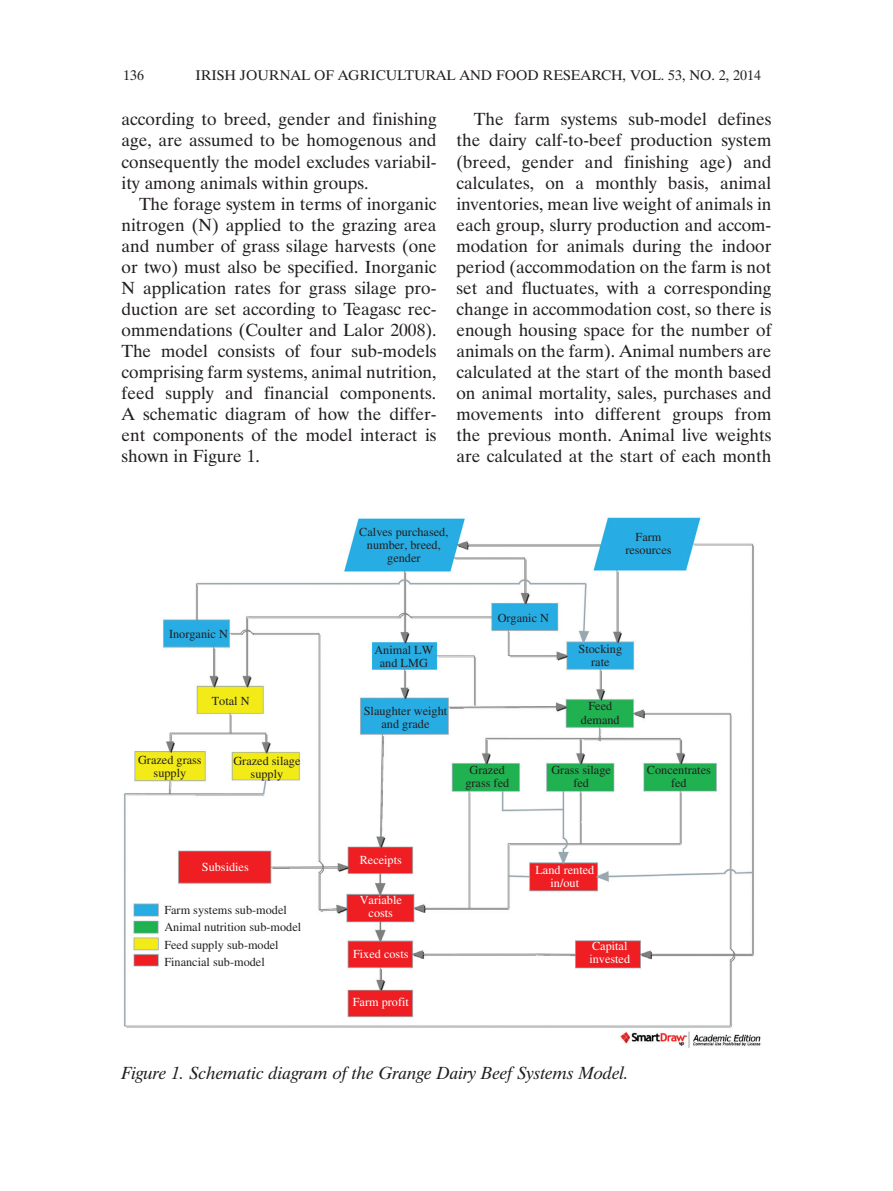
<style>
.page{position:relative;width:893px;height:1191px;background:#fff}
.page>*{position:absolute;margin:0;border:0;box-sizing:border-box;transform-origin:0 0}
.t1{font:17.5px/21px "Dutch 801 BT";color:#231f20;text-align:justify}
.t2{font:italic 17.5px "Dutch 801 BT";color:#231f20}
.t3{font:14px "Dutch 801 BT";color:#231f20}
.t4{font:12.25px/13.1px "Times";color:#231f20;text-align:center}
.t5{font:12.25px/13.1px "Times";color:#fff;text-align:center}
</style>
<div class="page">
<img style="left:124px;top:517px;width:637px;height:530px">
<p class="t3" style="left:123px;top:67px;width:22px">136</p>
<p class="t3" style="left:196px;top:67px;width:567px">IRISH JOURNAL OF AGRICULTURAL AND FOOD RESEARCH, VOL. 53, NO. 2, 2014</p>
<p class="t1" style="left:122px;top:109px;width:317px">according to breed, gender and finishing age, are assumed to be homogenous and consequently the model excludes variabil&shy;ity among animals within groups.</p>
<p class="t1" style="left:122px;top:193px;width:317px;text-indent:18px">The forage system in terms of inorganic nitrogen (N) applied to the grazing area and number of grass silage harvests (one or two) must also be specified. Inorganic N application rates for grass silage pro&shy;duction are set according to Teagasc rec&shy;ommendations (Coulter and Lalor 2008).<br>The model consists of four sub-models comprising farm systems, animal nutrition, feed supply and financial components.<br>A schematic diagram of how the differ&shy;ent components of the model interact is shown in Figure 1.</p>
<p class="t1" style="left:456px;top:109px;width:317px;text-indent:18px">The farm systems sub-model defines the dairy calf-to-beef production system (breed, gender and finishing age) and calculates, on a monthly basis, animal inventories, mean live weight of animals in each group, slurry production and accom&shy;modation for animals during the indoor period (accommodation on the farm is not set and fluctuates, with a corresponding change in accommodation cost, so there is enough housing space for the number of animals on the farm). Animal numbers are calculated at the start of the month based on animal mortality, sales, purchases and movements into different groups from the previous month. Animal live weights are calculated at the start of each month</p>
<p class="t4" style="left:359px;top:525px;width:91px">Calves purchased, number, breed, gender</p>
<p class="t4" style="left:625px;top:530px;width:48px">Farm resources</p>
<p class="t4" style="left:169px;top:627px;width:60px">Inorganic N</p>
<p class="t4" style="left:212px;top:694px;width:39px">Total N</p>
<p class="t4" style="left:138px;top:753px;width:65px">Grazed grass supply</p>
<p class="t4" style="left:233px;top:754px;width:69px">Grazed silage supply</p>
<p class="t5" style="left:202px;top:860px;width:48px">Subsidies</p>
<p class="t4" style="left:164px;top:901px;width:138px;line-height:17.5px;text-align:left">Farm systems sub-model<br>Animal nutrition sub-model<br>Feed supply sub-model<br>Financial sub-model</p>
<p class="t4" style="left:374px;top:643px;width:60px">Animal LW and LMG</p>
<p class="t4" style="left:364px;top:704px;width:85px">Slaughter weight and grade</p>
<p class="t4" style="left:498px;top:611px;width:53px">Organic N</p>
<p class="t4" style="left:579px;top:642px;width:45px">Stocking rate</p>
<p class="t4" style="left:581px;top:699px;width:40px">Feed demand</p>
<p class="t4" style="left:465px;top:763px;width:45px">Grazed grass fed</p>
<p class="t4" style="left:551px;top:763px;width:61px">Grass silage fed</p>
<p class="t4" style="left:647px;top:763px;width:65px">Concentrates fed</p>
<p class="t5" style="left:360px;top:853px;width:44px">Receipts</p>
<p class="t5" style="left:360px;top:893px;width:44px">Variable costs</p>
<p class="t5" style="left:353px;top:947px;width:57px">Fixed costs</p>
<p class="t5" style="left:353px;top:995px;width:58px">Farm profit</p>
<p class="t5" style="left:535px;top:862px;width:60px">Land rented in/out</p>
<p class="t5" style="left:589px;top:939px;width:42px;text-align:left">Capital invested</p>
<p class="t2" style="left:122px;top:1062px;width:509px">Figure 1. Schematic diagram of the Grange Dairy Beef Systems Model.</p>
</div>
